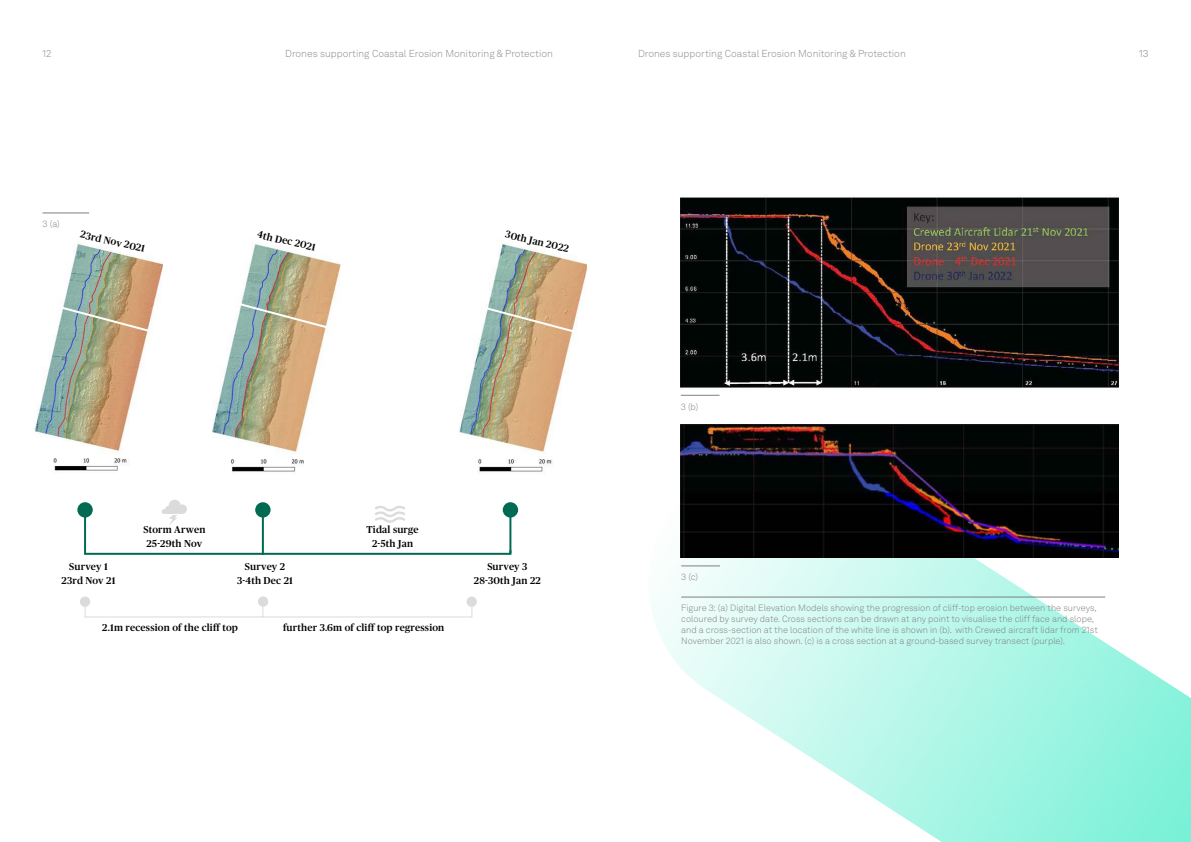
<style>
.page{position:relative;width:1191px;height:842px;background:#fff}
.page>*{position:absolute;margin:0;border:0;box-sizing:border-box;transform-origin:0 0}
.t1{font:500 10px/13.7px "Publico Headline";letter-spacing:.02em;color:#000;text-align:center}
.t2{font:300 10px "Akkurat LL";color:#8c878e}
.t3{font:300 10px "Akkurat LL";color:#7f7f7f}
.t4{font:300 9px/10.8px "Akkurat LL";color:#7f7f7f}
</style>
<div class="page">
<img style="left:35px;top:243px;width:127px;height:228px">
<img style="left:213px;top:244px;width:127px;height:228px">
<img style="left:459px;top:241px;width:127px;height:232px">
<svg style="left:77px;top:502px;width:16px;height:16px"></svg>
<div style="left:503px;top:502px;width:15px;height:16px;background:#006a52;border-radius:50%"></div>
<svg style="left:83px;top:499px;width:429px;height:56px"></svg>
<div style="left:80px;top:596px;width:10px;height:11px;background:#dbdbdb;border-radius:50%"></div>
<div style="left:258px;top:596px;width:10px;height:11px;background:#dbdbdb;border-radius:50%"></div>
<div style="left:466px;top:596px;width:11px;height:11px;background:#dbdbdb;border-radius:50%"></div>
<svg style="left:84px;top:598px;width:389px;height:20px"></svg>
<hr style="left:43px;top:213px;width:46px;height:1px;background:#7f7f7f">
<svg style="left:653px;top:437px;width:538px;height:405px"></svg>
<hr style="left:681px;top:597px;width:424px;height:1px;background:#7f7f7f">
<img style="left:680px;top:197px;width:438px;height:199px">
<hr style="left:681px;top:395px;width:38px;height:1px;background:#7f7f7f">
<hr style="left:681px;top:566px;width:39px;height:1px;background:#7f7f7f">
<img style="left:680px;top:424px;width:438px;height:134px">
<svg style="left:57px;top:305px;width:94px;height:28px;background:#b2ab92"></svg>
<img style="left:235px;top:301px;width:94px;height:29px">
<img style="left:482px;top:305px;width:94px;height:29px">
<p class="t2" style="left:43px;top:49px;width:11px">12</p>
<p class="t2" style="left:638px;top:49px;width:269px">Drones supporting Coastal Erosion Monitoring &amp; Protection</p>
<p class="t3" style="left:1139px;top:49px;width:11px">13</p>
<p class="t2" style="left:285px;top:49px;width:269px">Drones supporting Coastal Erosion Monitoring &amp; Protection</p>
<p class="t4" style="left:43px;top:219px;width:19px">3 (a)</p>
<p class="t1" style="left:82px;top:228px;width:67px;rotate:13deg">23rd Nov 2021</p>
<p class="t1" style="left:259px;top:228px;width:61px;rotate:13deg">4th Dec 2021</p>
<p class="t1" style="left:507px;top:228px;width:66px;rotate:13deg">30th Jan 2022</p>
<p class="t1" style="left:143px;top:524px;width:64px">Storm Arwen<br>25-29th Nov</p>
<p class="t1" style="left:366px;top:524px;width:54px">Tidal surge<br>2-5th Jan</p>
<p class="t1" style="left:62px;top:560px;width:55px">Survey 1<br>23rd Nov 21</p>
<p class="t1" style="left:237px;top:560px;width:57px">Survey 2<br>3-4th Dec 21</p>
<p class="t1" style="left:474px;top:560px;width:68px">Survey 3<br>28-30th Jan 22</p>
<p class="t1" style="left:102px;top:622px;width:137px">2.1m recession of the cliff top</p>
<p class="t1" style="left:283px;top:622px;width:163px">further 3.6m of cliff top regression</p>
<p class="t4" style="left:681px;top:402px;width:19px">3 (b)</p>
<p class="t4" style="left:681px;top:572px;width:18px">3 (c)</p>
<p class="t4" style="left:681px;top:603px;width:418px">Figure 3: (a) Digital Elevation Models showing the progression of cliff-top erosion between the surveys, coloured by survey date. Cross sections can be drawn at any point to visualise the cliff face and slope, and a cross-section at the location of the white line is shown in (b). with Crewed aircraft lidar from 21st November 2021 is also shown. (c) is a cross section at a ground-based survey transect (purple).</p>
</div>
